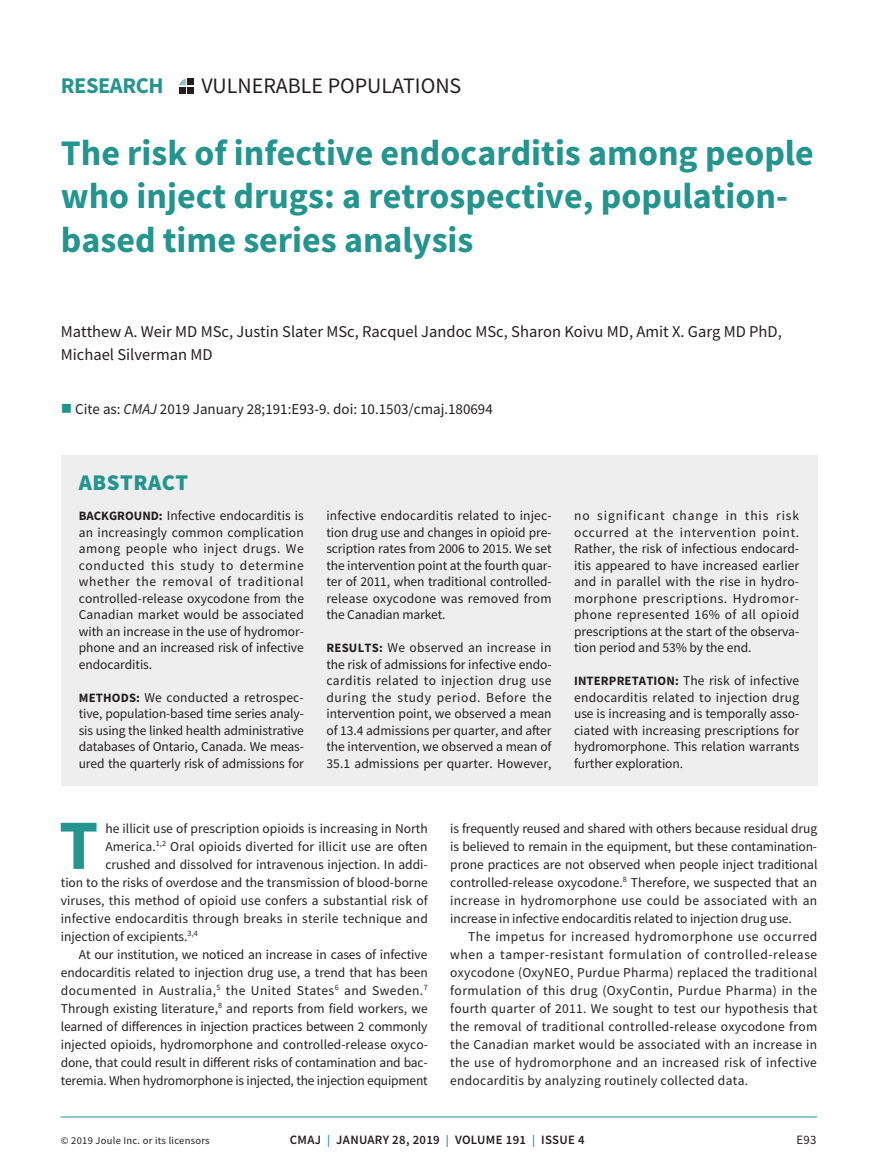
<style>
.page{position:relative;width:878px;height:1175px;background:#fff}
.page>*{position:absolute;margin:0;border:0;box-sizing:border-box;transform-origin:0 0}
.t1{font:700 70.65px "Source Sans Pro";color:#24948e}
.t2{font:700 36px/43.2px "Source Sans Pro";color:#24948e}
.t3{font:700 22.5px "Source Sans Pro";letter-spacing:-.02em;color:#24948e}
.t4{font:900 22.5px "Source Sans Pro";letter-spacing:.025em;color:#24948e}
.t5{font:22.05px "Source Sans Pro";color:#231f20}
.t6{font:16.5px/22.5px "Source Sans Pro";color:#231f20}
.t7{font:15px "Source Sans Pro";color:#231f20}
.t8{font:13.5px/16.5px "Source Sans Pro";color:#231f20;text-align:justify}
.t9{font:13.5px "Source Sans Pro";letter-spacing:.03em;color:#231f20}
.t10{font:600 12.75px "Source Sans Pro";letter-spacing:.025em;color:#231f20}
.t11{font:12.75px "Source Sans Pro";color:#231f20}
.t12{font:10.5px "Source Sans Pro";letter-spacing:.025em;color:#231f20}
.s1{color:#24948e}
.s2{font-style:italic}
.s3{font-weight:700;font-size:12.75px}
.s4{font-size:12px;color:#24948e}
</style>
<div class="page">
<hr style="left:61px;top:1116px;width:756px;height:1px;background:#24948e">
<svg style="left:179px;top:79px;width:7px;height:6px"></svg>
<div style="left:179px;top:87px;width:7px;height:6px;background:#231f20"></div>
<div style="left:187px;top:79px;width:7px;height:6px;background:#231f20"></div>
<div style="left:187px;top:87px;width:7px;height:6px;background:#231f20"></div>
<div style="left:61px;top:455px;width:756px;height:331px;background:#eeeeef"></div>
<h3 class="t3" style="left:61px;top:71px;width:104px">RESEARCH</h3>
<h3 class="t5" style="left:201px;top:72px;width:261px">VULNERABLE POPULATIONS</h3>
<h2 class="t2" style="left:61px;top:131px;width:754px">The risk of infective endocarditis among people who inject drugs: a retrospective, population&shy;based time series analysis</h2>
<p class="t6" style="left:61px;top:320px;width:722px">Matthew A. Weir MD MSc, Justin Slater MSc, Racquel Jandoc MSc, Sharon Koivu MD, Amit X. Garg MD PhD,<br>Michael Silverman MD</p>
<p class="t7" style="left:61px;top:399px;width:433px"><span class="s1">■</span> Cite as: <span class="s2">CMAJ</span> 2019 January 28;191:E93-9. doi: 10.1503/cmaj.180694</p>
<h3 class="t4" style="left:79px;top:467px;width:111px">ABSTRACT</h3>
<p class="t8" style="left:79px;top:507px;width:227px"><span class="s3">BACKGROUND:</span> Infective endocarditis is an increasingly common complication among people who inject drugs. We conducted this study to determine whether the removal of traditional controlled-release oxycodone from the Canadian market would be associated with an increase in the use of hydromor&shy;phone and an increased risk of infective endocarditis.</p>
<p class="t8" style="left:79px;top:689px;width:227px"><span class="s3">METHODS:</span> We conducted a retrospec&shy;tive, population-based time series analy&shy;sis using the linked health administrative databases of Ontario, Canada. We meas&shy;ured the quarterly risk of admissions for</p>
<p class="t8" style="left:326px;top:507px;width:227px">infective endocarditis related to injec&shy;tion drug use and changes in opioid pre&shy;scription rates from 2006 to 2015. We set the intervention point at the fourth quar&shy;ter of 2011, when traditional controlled&shy;release oxycodone was removed from the Canadian market.</p>
<p class="t8" style="left:326px;top:639px;width:227px"><span class="s3">RESULTS:</span> We observed an increase in the risk of admissions for infective endo&shy;carditis related to injection drug use during the study period. Before the intervention point, we observed a mean of 13.4 admissions per quarter, and after the intervention, we observed a mean of 35.1 admissions per quarter. However,</p>
<p class="t8" style="left:574px;top:507px;width:227px">no significant change in this risk occurred at the intervention point.<br>Rather, the risk of infectious endocard&shy;itis appeared to have increased earlier and in parallel with the rise in hydro&shy;morphone prescriptions. Hydromor&shy;phone represented 16% of all opioid prescriptions at the start of the observa&shy;tion period and 53% by the end.</p>
<p class="t8" style="left:574px;top:672px;width:227px"><span class="s3">INTERPRETATION:</span> The risk of infective endocarditis related to injection drug use is increasing and is temporally asso&shy;ciated with increasing prescriptions for hydromorphone. This relation warrants further exploration.</p>
<h1 class="t1" style="left:59px;top:797px;width:41px">T</h1>
<p class="t8" style="left:105px;top:820px;width:324px">he illicit use of prescription opioids is increasing in North</p>
<p class="t8" style="left:105px;top:838px;width:323px">America.<sup>1,2</sup> Oral opioids diverted for illicit use are often</p>
<p class="t8" style="left:105px;top:856px;width:324px">crushed and dissolved for intravenous injection. In addi-</p>
<p class="t8" style="left:61px;top:874px;width:368px">tion to the risks of overdose and the transmission of blood-borne</p>
<p class="t8" style="left:61px;top:892px;width:368px">viruses, this method of opioid use confers a substantial risk of</p>
<p class="t8" style="left:61px;top:910px;width:368px">infective endocarditis through breaks in sterile technique and</p>
<p class="t8" style="left:61px;top:928px;width:138px">injection of excipients.<sup>3,4</sup></p>
<p class="t8" style="left:79px;top:946px;width:350px">At our institution, we noticed an increase in cases of infective</p>
<p class="t8" style="left:61px;top:964px;width:368px">endocarditis related to injection drug use, a trend that has been</p>
<p class="t9" style="left:61px;top:981px;width:368px">documented in Australia,<sup>5</sup> the United States<sup>6</sup> and Sweden.<sup>7</sup></p>
<p class="t8" style="left:61px;top:1000px;width:368px">Through existing literature,<sup>8</sup> and reports from field workers, we</p>
<p class="t8" style="left:61px;top:1018px;width:368px">learned of differences in injection practices between 2 commonly</p>
<p class="t8" style="left:61px;top:1036px;width:368px">injected opioids, hydromorphone and controlled-release oxyco-</p>
<p class="t8" style="left:61px;top:1054px;width:368px">done, that could result in different risks of contamination and bac-</p>
<p class="t8" style="left:61px;top:1072px;width:368px">teremia. When hydromorphone is injected, the injection equipment</p>
<p class="t8" style="left:450px;top:819px;width:368px;line-height:18px">is frequently reused and shared with others because residual drug is believed to remain in the equipment, but these contamination&shy;prone practices are not observed when people inject traditional controlled-release oxycodone.<sup>8</sup> Therefore, we suspected that an increase in hydromorphone use could be associated with an increase in infective endocarditis related to injection drug use.</p>
<p class="t8" style="left:450px;top:927px;width:368px;line-height:18px;text-indent:18px">The impetus for increased hydromorphone use occurred when a tamper-resistant formulation of controlled-release oxycodone (OxyNEO, Purdue Pharma) replaced the traditional formulation of this drug (OxyContin, Purdue Pharma) in the fourth quarter of 2011. We sought to test our hypothesis that the removal of traditional controlled-release oxycodone from the Canadian market would be associated with an increase in the use of hydromorphone and an increased risk of infective endocarditis by analyzing routinely collected data.</p>
<p class="t12" style="left:61px;top:1134px;width:150px">© 2019 Joule Inc. or its licensors</p>
<p class="t10" style="left:290px;top:1131px;width:296px">CMAJ <span class="s4">|</span> JANUARY 28, 2019 <span class="s4">|</span> VOLUME 191 <span class="s4">|</span> ISSUE 4</p>
<p class="t11" style="left:796px;top:1132px;width:22px">E93</p>
</div>
